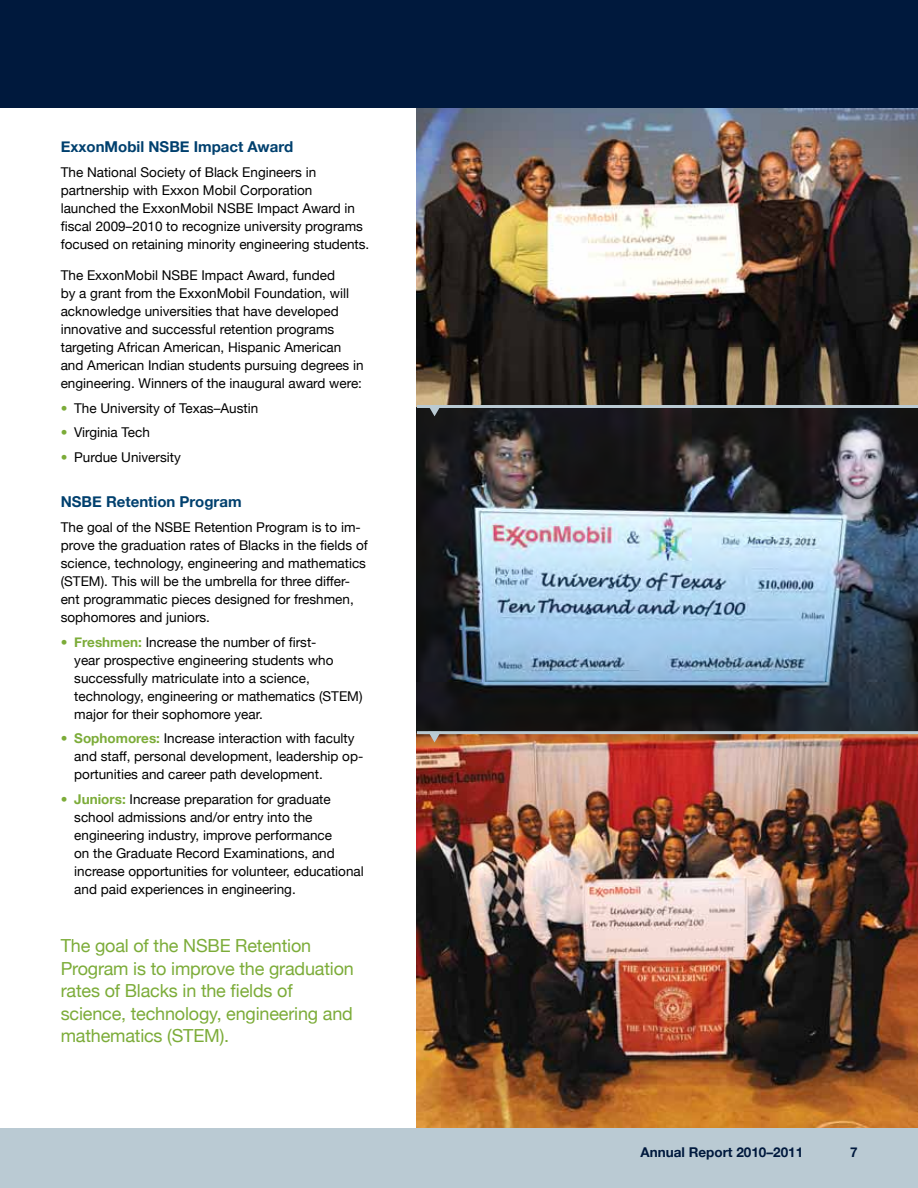
<style>
.page{position:relative;width:918px;height:1188px;background:#fff}
.page>*{position:absolute;margin:0;border:0;box-sizing:border-box;transform-origin:0 0}
.t1{font:18px/22.5px "Helvetica Neue";letter-spacing:-.01em;color:#7cac39}
.t2{font:700 15px "Helvetica Neue";color:#00406e}
.t3{font:13.5px/18px "Helvetica Neue";color:#000}
.t4{font:700 13.5px "Helvetica Neue";color:#00193d}
.s1{color:#7cac39}
.s2{font-weight:700;color:#7cac39}
</style>
<div class="page">
<img style="left:417px;top:411px;width:501px;height:717px">
<img style="left:417px;top:108px;width:501px;height:303px">
<div style="left:0;top:1128px;width:918px;height:60px;background:#bacad3"></div>
<div style="left:0;top:0;width:918px;height:108px;background:#00193d"></div>
<hr style="left:417px;top:405px;width:501px;height:3px;background:#bacad3">
<svg style="left:428px;top:408px;width:13px;height:8px"></svg>
<hr style="left:417px;top:731px;width:501px;height:3px;background:#bacad3">
<svg style="left:428px;top:734px;width:13px;height:8px"></svg>
<p class="t2" style="left:61px;top:137px;width:234px">ExxonMobil NSBE Impact Award</p>
<p class="t3" style="left:61px;top:163px;width:310px">The National Society of Black Engineers in partnership with Exxon Mobil Corporation launched the ExxonMobil NSBE Impact Award in fiscal 2009–2010 to recognize university programs focused on retaining minority engineering students.</p>
<p class="t3" style="left:61px;top:266px;width:304px">The ExxonMobil NSBE Impact Award, funded<br>by a grant from the ExxonMobil Foundation, will acknowledge universities that have developed innovative and successful retention programs targeting African American, Hispanic American and American Indian students pursuing degrees in engineering. Winners of the inaugural award were:</p>
<p class="t3" style="left:61px;top:399px;width:199px"><span class="s1">•</span> The University of Texas–Austin</p>
<p class="t3" style="left:61px;top:423px;width:91px"><span class="s1">•</span> Virginia Tech</p>
<p class="t3" style="left:61px;top:448px;width:122px"><span class="s1">•</span> Purdue University</p>
<p class="t2" style="left:61px;top:493px;width:182px">NSBE Retention Program</p>
<p class="t3" style="left:61px;top:518px;width:309px">The goal of the NSBE Retention Program is to im&shy;prove the graduation rates of Blacks in the fields of science, technology, engineering and mathematics (STEM). This will be the umbrella for three differ&shy;ent programmatic pieces designed for freshmen, sophomores and juniors.</p>
<p class="t3" style="left:74px;top:633px;width:290px;text-indent:-14px"><span class="s2">• Freshmen:</span> Increase the number of first-<br>year prospective engineering students who successfully matriculate into a science, technology, engineering or mathematics (STEM) major for their sophomore year.</p>
<p class="t3" style="left:74px;top:730px;width:291px;text-indent:-14px"><span class="s2">• Sophomores:</span> Increase interaction with faculty and staff, personal development, leadership op&shy;portunities and career path development.</p>
<p class="t3" style="left:74px;top:790px;width:291px;text-indent:-14px"><span class="s2">• Juniors:</span> Increase preparation for graduate school admissions and/or entry into the engineering industry, improve performance<br>on the Graduate Record Examinations, and increase opportunities for volunteer, educational and paid experiences in engineering.</p>
<h1 class="t1" style="left:61px;top:934px;width:295px">The goal of the NSBE Retention<br>Program is to improve the graduation rates of Blacks in the fields of science, technology, engineering and mathematics (STEM).</h1>
<p class="t4" style="left:640px;top:1144px;width:164px">Annual Report 2010–2011</p>
<p class="t4" style="left:850px;top:1144px;width:9px">7</p>
</div>
